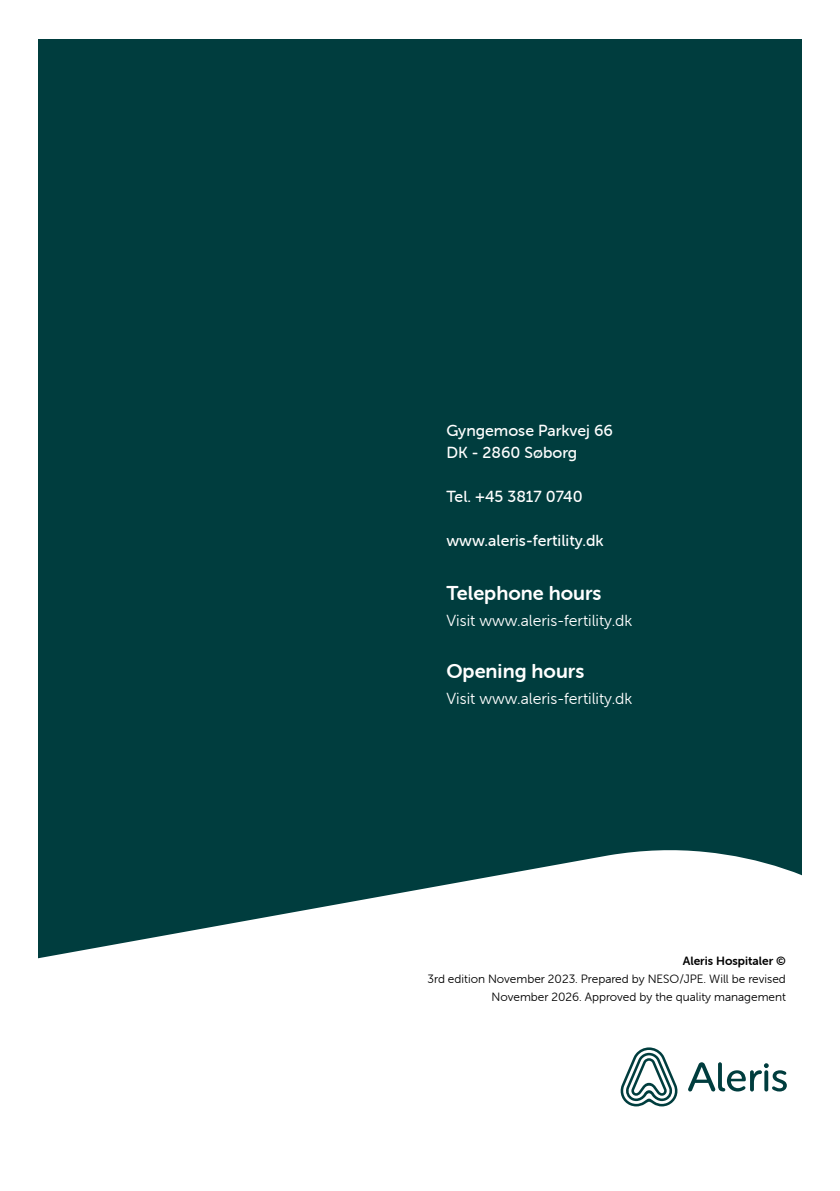
<style>
.page{position:relative;width:840px;height:1191px;background:#fff}
.page>*{position:absolute;margin:0;border:0;box-sizing:border-box;transform-origin:0 0}
.t1{font:20px "Museo Sans Rounded 700";color:#fff}
.t2{font:16px/22px "Museo Sans Rounded 500";color:#fff}
.t3{font:16px "Museo Sans Rounded 300";color:#fff}
.t4{font:12px/18px "Museo Sans Rounded 300";color:#000;text-align:right}
.t5{font:12px "Museo Sans Rounded 700";color:#000}
</style>
<div class="page">
<div style="left:38px;top:39px;width:763px;height:1111px;background:#003d3e"></div>
<div style="left:0;top:963px;width:839px;height:228px;background:#fff"></div>
<svg style="left:38px;top:848px;width:764px;height:244px"></svg>
<svg style="left:687px;top:1062px;width:99px;height:29px"></svg>
<svg style="left:618px;top:1047px;width:61px;height:59px"></svg>
<h2 class="t2" style="left:446px;top:420px;width:168px">Gyngemose Parkvej 66<br>DK - 2860 Søborg</h2>
<h2 class="t2" style="left:446px;top:486px;width:138px">Tel. +45 3817 0740</h2>
<h2 class="t2" style="left:446px;top:530px;width:159px">www.aleris-fertility.dk</h2>
<h1 class="t1" style="left:446px;top:582px;width:156px">Telephone hours</h1>
<h2 class="t3" style="left:446px;top:612px;width:187px">Visit www.aleris-fertility.dk</h2>
<h1 class="t1" style="left:446px;top:660px;width:139px">Opening hours</h1>
<h2 class="t3" style="left:446px;top:690px;width:187px">Visit www.aleris-fertility.dk</h2>
<p class="t5" style="left:682px;top:954px;width:105px">Aleris Hospitaler ©</p>
<p class="t4" style="left:427px;top:970px;width:360px">3rd edition November 2023. Prepared by NESO/JPE. Will be revised<br>November 2026. Approved by the quality management</p>
</div>
